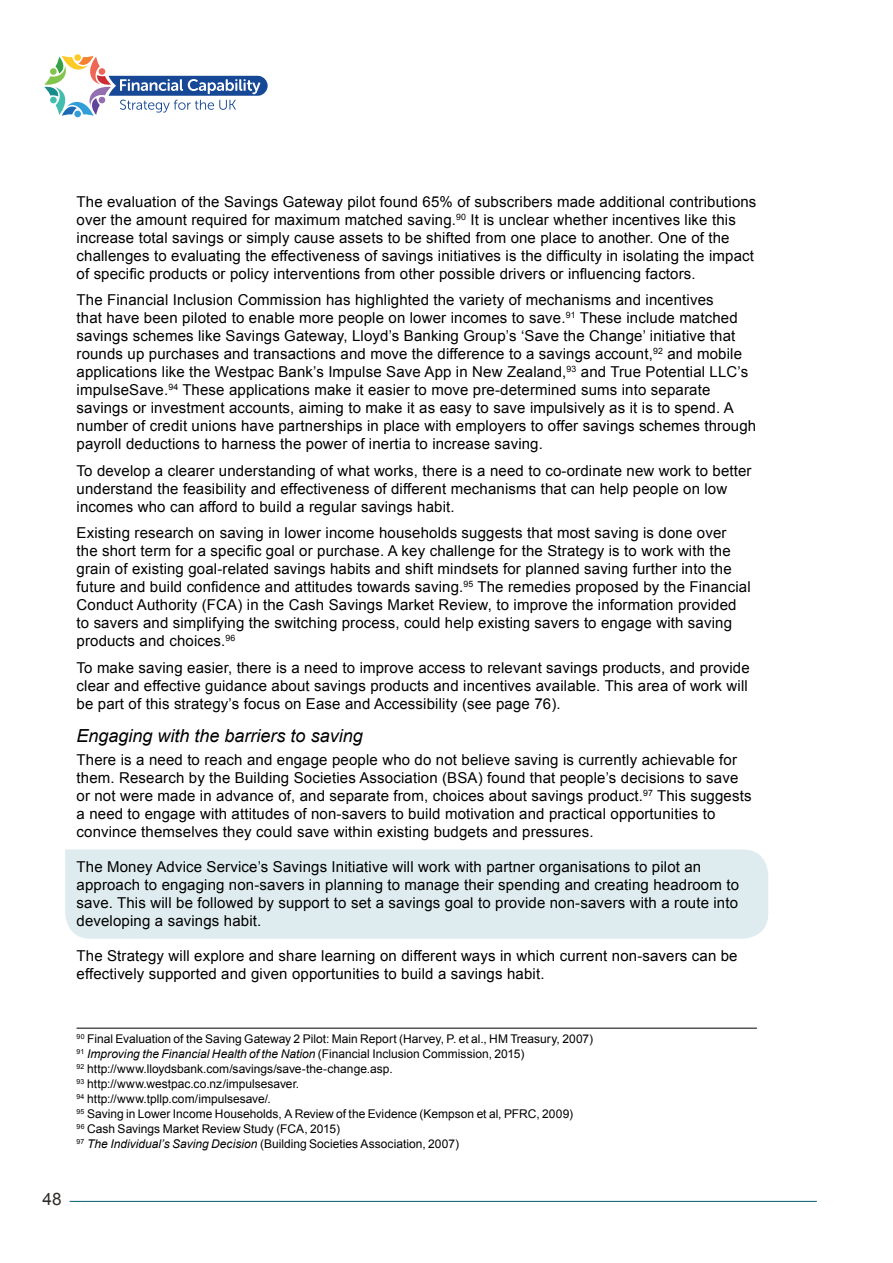
<style>
.page{position:relative;width:893px;height:1263px;background:#fff}
.page>*{position:absolute;margin:0;border:0;box-sizing:border-box;transform-origin:0 0}
.t1{font:italic 18px "Arial";color:#000}
.t2{font:17.1px "Arial";color:#2f2c29}
.t3{font:15px/18px "Arial";letter-spacing:.01em;color:#000}
.t4{font:12px/15px "Arial";color:#000}
.s1{font-style:italic}
</style>
<div class="page">
<div style="left:74px;top:111px;width:7px;height:6px;background:#329ed8;border-radius:50%"></div>
<svg style="left:44px;top:56px;width:224px;height:60px"></svg>
<hr style="left:70px;top:1201px;width:747px;height:1px;background:#005e6f">
<div style="left:65px;top:849px;width:703px;height:90px;background:#dfecef"></div>
<hr style="left:77px;top:1028px;width:680px;height:1px;background:#000">
<p class="t3" style="left:77px;top:192px;width:681px">The evaluation of the Savings Gateway pilot found 65% of subscribers made additional contributions over the amount required for maximum matched saving.<sup>90</sup> It is unclear whether incentives like this increase total savings or simply cause assets to be shifted from one place to another. One of the challenges to evaluating the effectiveness of savings initiatives is the difficulty in isolating the impact of specific products or policy interventions from other possible drivers or influencing factors.</p>
<p class="t3" style="left:77px;top:291px;width:681px">The Financial Inclusion Commission has highlighted the variety of mechanisms and incentives<br>that have been piloted to enable more people on lower incomes to save.<sup>91</sup> These include matched savings schemes like Savings Gateway, Lloyd’s Banking Group’s ‘Save the Change’ initiative that rounds up purchases and transactions and move the difference to a savings account,<sup>92</sup> and mobile applications like the Westpac Bank’s Impulse Save App in New Zealand,<sup>93</sup> and True Potential LLC’s impulseSave.<sup>94</sup> These applications make it easier to move pre-determined sums into separate savings or investment accounts, aiming to make it as easy to save impulsively as it is to spend. A number of credit unions have partnerships in place with employers to offer savings schemes through payroll deductions to harness the power of inertia to increase saving.</p>
<p class="t3" style="left:77px;top:461px;width:677px">To develop a clearer understanding of what works, there is a need to co-ordinate new work to better understand the feasibility and effectiveness of different mechanisms that can help people on low incomes who can afford to build a regular savings habit.</p>
<p class="t3" style="left:77px;top:524px;width:676px">Existing research on saving in lower income households suggests that most saving is done over the short term for a specific goal or purchase. A key challenge for the Strategy is to work with the grain of existing goal-related savings habits and shift mindsets for planned saving further into the future and build confidence and attitudes towards saving.<sup>95</sup> The remedies proposed by the Financial Conduct Authority (FCA) in the Cash Savings Market Review, to improve the information provided to savers and simplifying the switching process, could help existing savers to engage with saving products and choices.<sup>96</sup></p>
<p class="t3" style="left:77px;top:658px;width:675px">To make saving easier, there is a need to improve access to relevant savings products, and provide clear and effective guidance about savings products and incentives available. This area of work will be part of this strategy’s focus on Ease and Accessibility (see page 76).</p>
<p class="t1" style="left:77px;top:724px;width:288px">Engaging with the barriers to saving</p>
<p class="t3" style="left:77px;top:750px;width:676px">There is a need to reach and engage people who do not believe saving is currently achievable for them. Research by the Building Societies Association (BSA) found that people’s decisions to save or not were made in advance of, and separate from, choices about savings product.<sup>97</sup> This suggests a need to engage with attitudes of non-savers to build motivation and practical opportunities to convince themselves they could save within existing budgets and pressures.</p>
<p class="t3" style="left:77px;top:857px;width:664px">The Money Advice Service’s Savings Initiative will work with partner organisations to pilot an approach to engaging non-savers in planning to manage their spending and creating headroom to save. This will be followed by support to set a savings goal to provide non-savers with a route into developing a savings habit.</p>
<p class="t3" style="left:77px;top:946px;width:663px">The Strategy will explore and share learning on different ways in which current non-savers can be effectively supported and given opportunities to build a savings habit.</p>
<p class="t4" style="left:77px;top:1031px;width:518px"><sup>90</sup> Final Evaluation of the Saving Gateway 2 Pilot: Main Report (Harvey, P. et al., HM Treasury, 2007)<br><sup>91</sup> <span class="s1">Improving the Financial Health of the Nation</span> (Financial Inclusion Commission, 2015)<br><sup>92</sup> http://www.lloydsbank.com/savings/save-the-change.asp.<br><sup>93</sup> http://www.westpac.co.nz/impulsesaver.<br><sup>94</sup> http://www.tpllp.com/impulsesave/.<br><sup>95</sup> Saving in Lower Income Households, A Review of the Evidence (Kempson et al, PFRC, 2009)<br><sup>96</sup> Cash Savings Market Review Study (FCA, 2015)<br><sup>97</sup> <span class="s1">The Individual’s Saving Decision</span> (Building Societies Association, 2007)</p>
<p class="t2" style="left:43px;top:1188px;width:21px">48</p>
</div>
